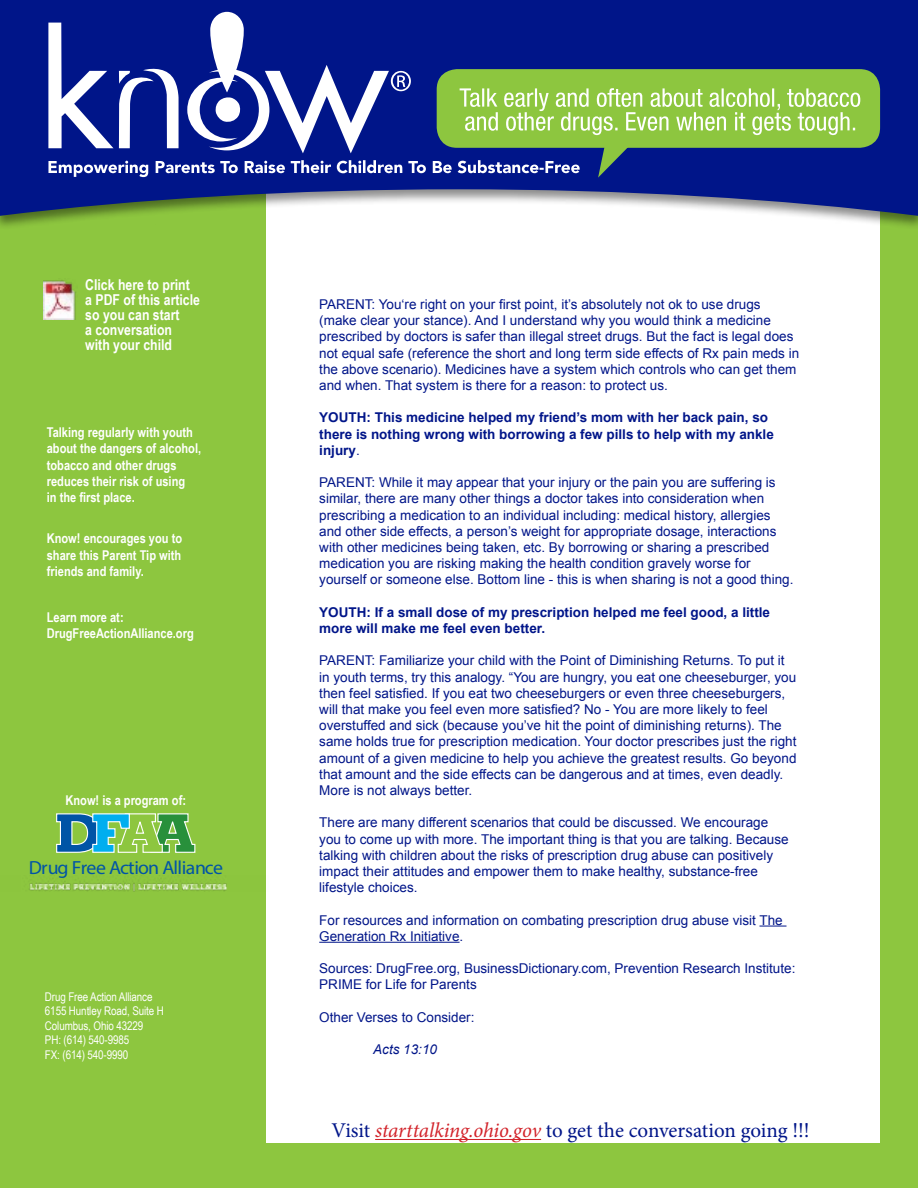
<style>
.page{position:relative;width:918px;height:1188px;background:#fff}
.page>*{position:absolute;margin:0;border:0;box-sizing:border-box;transform-origin:0 0}
.t1{font:21px "Minion Pro";letter-spacing:-.005em;color:#001589}
.t2{font:19.05px "Museo Slab 300";letter-spacing:-.035em;color:#0054a6;scale:1.04 1}
.t3{font:700 15px/15px "Arial Narrow";color:#fff}
.t4{font:13.5px/16.2px "Arial";color:#001589}
.t5{font:700 13.5px/16.2px "Arial Narrow";color:#fff}
.t6{font:700 13.5px/16.2px "Arial";color:#001589}
.t7{font:italic 13.5px "Arial";color:#001589}
.t8{font:12px/14.4px "Arial Narrow";letter-spacing:-.01em;color:#fff}
.s1{font-weight:400}
.s2{font-style:italic;color:#d2232a}
</style>
<div class="page">
<div style="left:258px;top:116px;width:660px;height:1072px;background:#8dc63f"></div>
<div style="left:266px;top:153px;width:614px;height:990px;background:#fff"></div>
<div style="left:0;top:116px;width:262px;height:1072px;background:#8dc63f"></div>
<div style="left:0;top:0;width:918px;height:230px;background:#000;opacity:.45"></div>
<svg style="left:0;top:0;width:918px;height:216px;background:#344695"></svg>
<div style="left:437px;top:69px;width:443px;height:79px;background:#8dc63f;border-radius:20px"></div>
<svg style="left:48px;top:12px;width:812px;height:166px"></svg>
<svg style="left:759px;top:926px;width:28px;height:1px"></svg>
<hr style="left:319px;top:942px;width:141px;height:1px;background:#001589">
<svg style="left:56px;top:813px;width:140px;height:40px"></svg>
<img style="left:29px;top:875px;width:198px;height:16px">
<img style="left:44px;top:280px;width:32px;height:40px">
<hr style="left:375px;top:1139px;width:166px;height:1px;background:#d2232a">
<p class="t3" style="left:85px;top:277px;width:116px">Click here to print a PDF of this article so you can start<br>a conversation with your child</p>
<p class="t5" style="left:47px;top:424px;width:156px">Talking regularly with youth about the dangers of alcohol, tobacco and other drugs reduces their risk of using<br>in the first place.</p>
<p class="t5" style="left:47px;top:530px;width:137px;text-align:justify">Know! encourages you to share this Parent Tip with friends and family.</p>
<p class="t5" style="left:47px;top:608px;width:149px">Learn more at:<br>DrugFreeActionAlliance.org</p>
<p class="t5" style="left:65px;top:791px;width:122px">Know! is a program of:</p>
<h2 class="t2" style="left:29px;top:856px;width:188px">Drug Free Action Alliance</h2>
<p class="t8" style="left:45px;top:989px;width:120px">Drug Free Action Alliance<br>6155 Huntley Road, Suite H<br>Columbus, Ohio 43229<br>PH: (614) 540-9985<br>FX: (614) 540-9990</p>
<p class="t4" style="left:319px;top:296px;width:482px">PARENT: You‘re right on your first point, it’s absolutely not ok to use drugs (make clear your stance). And I understand why you would think a medicine prescribed by doctors is safer than illegal street drugs. But the fact is legal does not equal safe (reference the short and long term side effects of Rx pain meds in the above scenario). Medicines have a system which controls who can get them and when. That system is there for a reason: to protect us.</p>
<p class="t6" style="left:319px;top:410px;width:456px">YOUTH: This medicine helped my friend’s mom with her back pain, so there is nothing wrong with borrowing a few pills to help with my ankle injury<span class="s1">.</span></p>
<p class="t4" style="left:319px;top:475px;width:476px">PARENT: While it may appear that your injury or the pain you are suffering is similar, there are many other things a doctor takes into consideration when prescribing a medication to an individual including: medical history, allergies and other side effects, a person’s weight for appropriate dosage, interactions with other medicines being taken, etc. By borrowing or sharing a prescribed medication you are risking making the health condition gravely worse for yourself or someone else. Bottom line - this is when sharing is not a good thing.</p>
<p class="t6" style="left:319px;top:604px;width:452px">YOUTH: If a small dose of my prescription helped me feel good, a little more will make me feel even better.</p>
<p class="t4" style="left:319px;top:653px;width:479px">PARENT: Familiarize your child with the Point of Diminishing Returns. To put it in youth terms, try this analogy. “You are hungry, you eat one cheeseburger, you then feel satisfied. If you eat two cheeseburgers or even three cheeseburgers, will that make you feel even more satisfied? No - You are more likely to feel overstuffed and sick (because you’ve hit the point of diminishing returns). The same holds true for prescription medication. Your doctor prescribes just the right amount of a given medicine to help you achieve the greatest results. Go beyond that amount and the side effects can be dangerous and at times, even deadly.<br>More is not always better.</p>
<p class="t4" style="left:319px;top:815px;width:471px">There are many different scenarios that could be discussed. We encourage you to come up with more. The important thing is that you are talking. Because talking with children about the risks of prescription drug abuse can positively impact their attitudes and empower them to make healthy, substance-free lifestyle choices.</p>
<p class="t4" style="left:319px;top:912px;width:465px">For resources and information on combating prescription drug abuse visit The<br>Generation Rx Initiative.</p>
<p class="t4" style="left:319px;top:961px;width:478px">Sources: DrugFree.org, BusinessDictionary.com, Prevention Research Institute:<br>PRIME for Life for Parents</p>
<p class="t4" style="left:319px;top:1009px;width:157px">Other Verses to Consider:</p>
<p class="t7" style="left:373px;top:1041px;width:65px">Acts 13:10</p>
<h1 class="t1" style="left:332px;top:1117px;width:480px">Visit <span class="s2">starttalking.ohio.gov</span> to get the conversation going !!!</h1>
</div>
